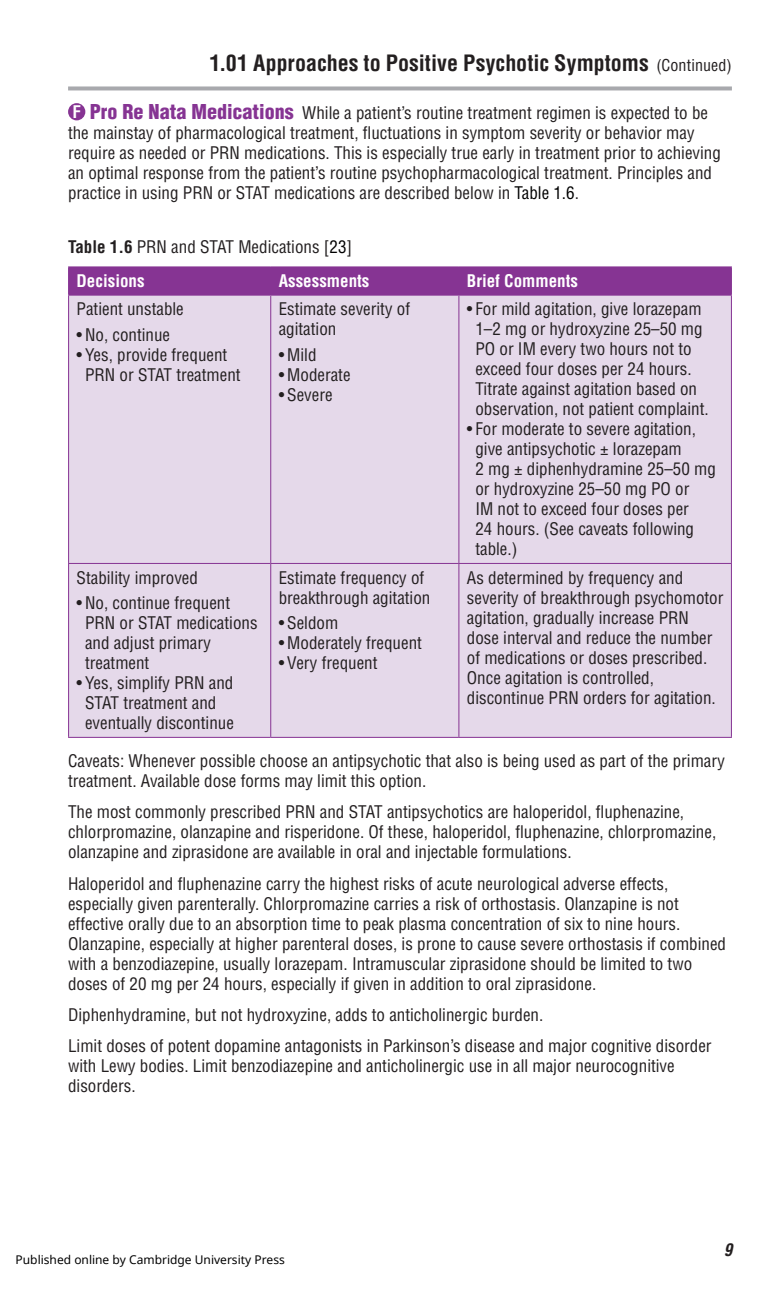
<style>
.page{position:relative;width:783px;height:1293px;background:#fff}
.page>*{position:absolute;margin:0;border:0;box-sizing:border-box;transform-origin:0 0}
.t1{font:700 condensed 22px "Helvetica LT Std";color:#231f20}
.TSN{font:condensed 17px/20px "Helvetica LT Std";color:#231f20}
.A{font:condensed 17px/20px "Helvetica LT Std";color:#231f20}
.TB{font:condensed 17px/20px "Helvetica LT Std";color:#231f20}
.TCH{font:700 condensed 17px "Helvetica LT Std";color:#fff}
.TT{font:condensed 17px "Helvetica LT Std";color:#231f20}
.t2{font:italic 700 condensed 17px "Helvetica LT Std";color:#231f20}
.t3{font:12px "Noto Sans";color:#000}
.s1{font-weight:400;font-size:16px}
.s2{font-weight:900;font-size:20px;color:#863493}
.s3{color:#000}
.s4{font-weight:700}
</style>
<div class="page">
<svg style="left:68px;top:86px;width:663px;height:4px;background:#b2b3b6"></svg>
<div style="left:68px;top:103px;width:17px;height:17px;background:#863493;border-radius:50%"></div>
<div style="left:69px;top:296px;width:661px;height:441px;background:#e5d9ea"></div>
<hr style="left:68px;top:266px;width:203px;height:1px;background:#863493">
<hr style="left:271px;top:266px;width:188px;height:1px;background:#863493">
<hr style="left:459px;top:266px;width:272px;height:1px;background:#863493">
<div style="left:68px;top:267px;width:663px;height:28px;background:#863493"></div>
<hr style="left:68px;top:295px;width:203px;height:1px;background:#863493">
<hr style="left:68px;top:296px;width:1px;height:267px;background:#863493">
<hr style="left:271px;top:295px;width:188px;height:1px;background:#863493">
<hr style="left:270px;top:296px;width:1px;height:267px;background:#863493">
<hr style="left:459px;top:295px;width:272px;height:1px;background:#863493">
<hr style="left:458px;top:296px;width:1px;height:267px;background:#863493">
<hr style="left:730px;top:296px;width:1px;height:267px;background:#863493">
<hr style="left:68px;top:563px;width:203px;height:1px;background:#863493">
<hr style="left:68px;top:564px;width:1px;height:173px;background:#863493">
<hr style="left:271px;top:563px;width:188px;height:1px;background:#863493">
<hr style="left:270px;top:564px;width:1px;height:173px;background:#863493">
<hr style="left:459px;top:563px;width:272px;height:1px;background:#863493">
<hr style="left:458px;top:564px;width:1px;height:173px;background:#863493">
<hr style="left:730px;top:564px;width:1px;height:173px;background:#863493">
<hr style="left:68px;top:737px;width:203px;height:1px;background:#863493">
<hr style="left:271px;top:737px;width:188px;height:1px;background:#863493">
<hr style="left:459px;top:737px;width:272px;height:1px;background:#863493">
<p class="t1" style="left:209px;top:49px;width:524px">1.01 Approaches to Positive Psychotic Symptoms <span class="s1">(Continued)</span></p>
<p class="A" style="left:68px;top:103px;width:654px;text-indent:22px"><span class="s2">Pro Re Nata Medications</span> While a patient’s routine treatment regimen is expected to be the mainstay of pharmacological treatment, fluctuations in symptom severity or behavior may require as needed or PRN medications. This is especially true early in treatment prior to achieving an optimal response from the patient’s routine psychopharmacological treatment. Principles and practice in using PRN or STAT medications are described below in <span class="s3">Table 1.6</span>.</p>
<p class="TCH" style="left:72px;top:101px;width:10px">F</p>
<p class="TT" style="left:68px;top:236px;width:285px"><span class="s4">Table 1.6</span> PRN and STAT Medications [<span class="s3">23</span>]</p>
<p class="TCH" style="left:77px;top:270px;width:69px">Decisions</p>
<p class="TCH" style="left:279px;top:270px;width:92px">Assessments</p>
<p class="TCH" style="left:467px;top:270px;width:112px">Brief Comments</p>
<p class="TB" style="left:77px;top:299px;width:109px">Patient unstable</p>
<p class="TSN" style="left:77px;top:325px;width:95px">• No, continue</p>
<p class="TSN" style="left:85px;top:345px;width:157px;text-indent:-9px">• Yes, provide frequent<br>PRN or STAT treatment</p>
<p class="TB" style="left:279px;top:299px;width:133px">Estimate severity of agitation</p>
<p class="TSN" style="left:279px;top:345px;width:39px">• Mild</p>
<p class="TSN" style="left:279px;top:365px;width:73px">• Moderate</p>
<p class="TSN" style="left:279px;top:385px;width:55px">• Severe</p>
<p class="TSN" style="left:467px;top:299px;width:243px;text-align:center">• For mild agitation, give lorazepam 1–2 mg or hydroxyzine 25–50 mg PO or IM every two hours not to exceed four doses per 24 hours.<br>Titrate against agitation based on observation, not patient complaint.</p>
<p class="TSN" style="left:475px;top:419px;width:242px;text-indent:-9px">• For moderate to severe agitation, give antipsychotic ± lorazepam<br>2 mg ± diphenhydramine 25–50 mg or hydroxyzine 25–50 mg PO or<br>IM not to exceed four doses per<br>24 hours. (See caveats following table.)</p>
<p class="TB" style="left:77px;top:567px;width:123px">Stability improved</p>
<p class="TSN" style="left:85px;top:593px;width:174px;text-indent:-9px">• No, continue frequent<br>PRN or STAT medications and adjust primary treatment</p>
<p class="TSN" style="left:77px;top:673px;width:159px;text-align:center">• Yes, simplify PRN and<br>STAT treatment and eventually discontinue</p>
<p class="TB" style="left:279px;top:567px;width:153px">Estimate frequency of breakthrough agitation</p>
<p class="TSN" style="left:279px;top:613px;width:61px">• Seldom</p>
<p class="TSN" style="left:279px;top:633px;width:145px">• Moderately frequent</p>
<p class="TSN" style="left:279px;top:653px;width:100px">• Very frequent</p>
<p class="TB" style="left:467px;top:567px;width:258px">As determined by frequency and severity of breakthrough psychomotor agitation, gradually increase PRN dose interval and reduce the number of medications or doses prescribed.<br>Once agitation is controlled, discontinue PRN orders for agitation.</p>
<p class="TSN" style="left:68px;top:750px;width:658px">Caveats: Whenever possible choose an antipsychotic that also is being used as part of the primary treatment. Available dose forms may limit this option.</p>
<p class="TSN" style="left:68px;top:802px;width:649px">The most commonly prescribed PRN and STAT antipsychotics are haloperidol, fluphenazine, chlorpromazine, olanzapine and risperidone. Of these, haloperidol, fluphenazine, chlorpromazine, olanzapine and ziprasidone are available in oral and injectable formulations.</p>
<p class="TSN" style="left:68px;top:873px;width:659px">Haloperidol and fluphenazine carry the highest risks of acute neurological adverse effects, especially given parenterally. Chlorpromazine carries a risk of orthostasis. Olanzapine is not effective orally due to an absorption time to peak plasma concentration of six to nine hours.<br>Olanzapine, especially at higher parenteral doses, is prone to cause severe orthostasis if combined with a benzodiazepine, usually lorazepam. Intramuscular ziprasidone should be limited to two doses of 20 mg per 24 hours, especially if given in addition to oral ziprasidone.</p>
<p class="TSN" style="left:68px;top:1004px;width:476px">Diphenhydramine, but not hydroxyzine, adds to anticholinergic burden.</p>
<p class="TSN" style="left:68px;top:1036px;width:644px">Limit doses of potent dopamine antagonists in Parkinson’s disease and major cognitive disorder with Lewy bodies. Limit benzodiazepine and anticholinergic use in all major neurocognitive disorders.</p>
<p class="t3" style="left:16px;top:1251px;width:271px">Published online by Cambridge University Press</p>
<p class="t2" style="left:723px;top:1238px;width:10px">9</p>
</div>
